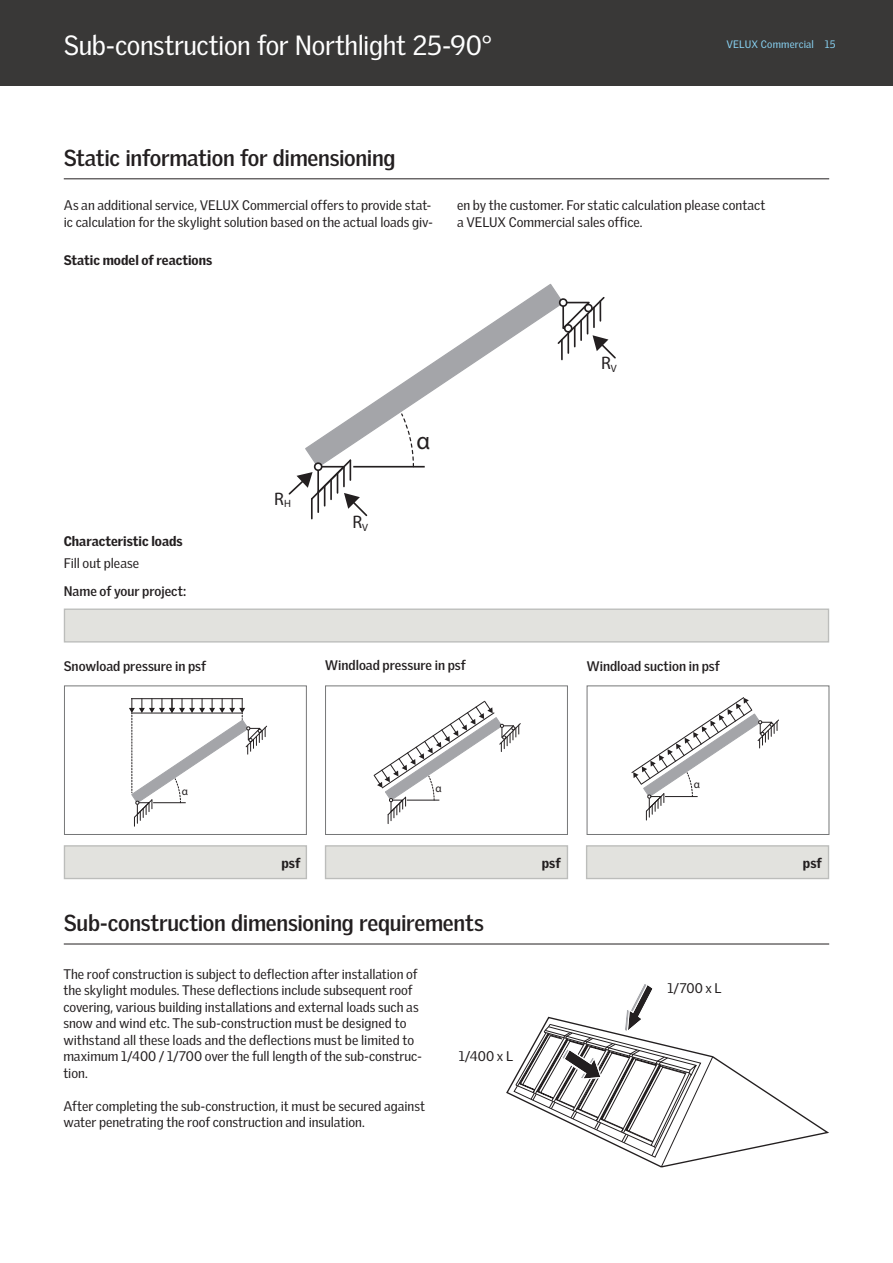
<style>
.page{position:relative;width:893px;height:1263px;background:#fff}
.page>*{position:absolute;margin:0;border:0;box-sizing:border-box;transform-origin:0 0}
.VDS_Produkt_headline{font:27px "Velux Gothic";letter-spacing:-.015em;color:#fff}
.t1{font:24.75px "Myriad Pro";color:#231f20}
.VDS_Produkt_headline-2{font:700 22.5px "Velux Gothic";letter-spacing:-.015em;color:#231f20}
.t2{font:18.15px "Myriad Pro";color:#231f20}
.VDS_body{font:13.65px "Velux Gothic";letter-spacing:.005em;color:#231f20}
.VDS_body-2{font:13.5px/16.5px "Velux Gothic";color:#231f20}
.VDS_body-3{font:700 13.5px "Velux Gothic";color:#231f20}
.VDS_body-4{font:900 13.5px "Velux Gothic";color:#231f20}
.t3{font:11.25px "Myriad Pro";color:#231f20}
.t4{font:10.5px "Velux Gothic";letter-spacing:.02em;color:#89d3f4}
</style>
<div class="page">
<hr style="left:64px;top:944px;width:765px;height:1px;background:#231f20">
<div style="left:0;top:0;width:893px;height:85px;background:#393837"></div>
<hr style="left:64px;top:179px;width:765px;height:1px;background:#231f20">
<div style="left:64px;top:686px;width:243px;height:149px;border:1px solid #767778"></div>
<div style="left:64px;top:608px;width:765px;height:34px;background:#e2e2de;border:1px solid #bcbdbb"></div>
<div style="left:64px;top:845px;width:243px;height:34px;background:#e2e2de;border:1px solid #bcbdbb"></div>
<div style="left:325px;top:845px;width:243px;height:34px;background:#e2e2de;border:1px solid #bcbdbb"></div>
<div style="left:586px;top:845px;width:243px;height:34px;background:#e2e2de;border:1px solid #bcbdbb"></div>
<div style="left:587px;top:686px;width:242px;height:149px;border:1px solid #767778"></div>
<div style="left:325px;top:686px;width:243px;height:149px;border:1px solid #767778"></div>
<svg style="left:506px;top:1057px;width:323px;height:100px"></svg>
<svg style="left:513px;top:984px;width:201px;height:183px"></svg>
<svg style="left:305px;top:284px;width:258px;height:184px"></svg>
<hr style="left:311px;top:499px;width:2px;height:20px;background:#231f20">
<svg style="left:556px;top:295px;width:60px;height:65px"></svg>
<svg style="left:288px;top:458px;width:81px;height:60px"></svg>
<hr style="left:354px;top:466px;width:70px;height:1px;background:#231f20">
<svg style="left:400px;top:412px;width:15px;height:56px"></svg>
<hr style="left:132px;top:698px;width:110px;height:1px;background:#231f20">
<svg style="left:129px;top:699px;width:138px;height:127px"></svg>
<svg style="left:631px;top:697px;width:148px;height:123px"></svg>
<svg style="left:373px;top:700px;width:148px;height:124px"></svg>
<p class="VDS_Produkt_headline" style="left:64px;top:29px;width:430px">Sub-construction for Northlight 25-90°</p>
<p class="t4" style="left:726px;top:38px;width:89px">VELUX Commercial</p>
<p class="t4" style="left:825px;top:38px;width:12px">15</p>
<p class="VDS_Produkt_headline-2" style="left:64px;top:144px;width:333px">Static information for dimensioning</p>
<p class="VDS_body-2" style="left:64px;top:197px;width:371px">As an additional service, VELUX Commercial offers to provide stat&shy;ic calculation for the skylight solution based on the actual loads giv-</p>
<p class="VDS_body-2" style="left:457px;top:197px;width:310px">en by the customer. For static calculation please contact</p>
<p class="VDS_body-2" style="left:457px;top:213px;width:187px">a VELUX Commercial sales office.</p>
<p class="VDS_body-4" style="left:64px;top:252px;width:150px">Static model of reactions</p>
<p class="VDS_body-4" style="left:64px;top:533px;width:120px">Characteristic loads</p>
<p class="VDS_body-2" style="left:64px;top:555px;width:77px">Fill out please</p>
<p class="VDS_body-3" style="left:64px;top:583px;width:124px">Name of your project:</p>
<p class="VDS_body-3" style="left:64px;top:658px;width:144px">Snowload pressure in psf</p>
<p class="t3" style="left:182px;top:784px;width:8px">α</p>
<p class="t2" style="left:274px;top:487px;width:18px">R<sub>H</sub></p>
<p class="t2" style="left:352px;top:511px;width:17px">R<sub>V</sub></p>
<p class="t1" style="left:416px;top:425px;width:15px">α</p>
<p class="t2" style="left:601px;top:352px;width:17px">R<sub>V</sub></p>
<p class="VDS_body-3" style="left:325px;top:657px;width:142px">Windload pressure in psf</p>
<p class="VDS_body-3" style="left:586px;top:658px;width:135px">Windload suction in psf</p>
<p class="t3" style="left:435px;top:781px;width:8px">α</p>
<p class="t3" style="left:694px;top:778px;width:8px">α</p>
<p class="VDS_body-4" style="left:281px;top:854px;width:20px">psf</p>
<p class="VDS_body-4" style="left:542px;top:854px;width:20px">psf</p>
<p class="VDS_body-4" style="left:803px;top:854px;width:20px">psf</p>
<p class="VDS_Produkt_headline-2" style="left:64px;top:909px;width:421px">Sub-construction dimensioning requirements</p>
<p class="VDS_body-2" style="left:63px;top:965px;width:360px">The roof construction is subject to deflection after installation of the skylight modules. These deflections include subsequent roof covering, various building installations and external loads such as snow and wind etc. The sub-construction must be designed to withstand all these loads and the deflections must be limited to maximum 1/400 / 1/700 over the full length of the sub-construc&shy;tion.</p>
<p class="VDS_body-2" style="left:63px;top:1097px;width:363px">After completing the sub-construction, it must be secured against water penetrating the roof construction and insulation.</p>
<p class="VDS_body" style="left:459px;top:1047px;width:56px">1/400 x L</p>
<p class="VDS_body" style="left:667px;top:980px;width:56px">1/700 x L</p>
</div>
